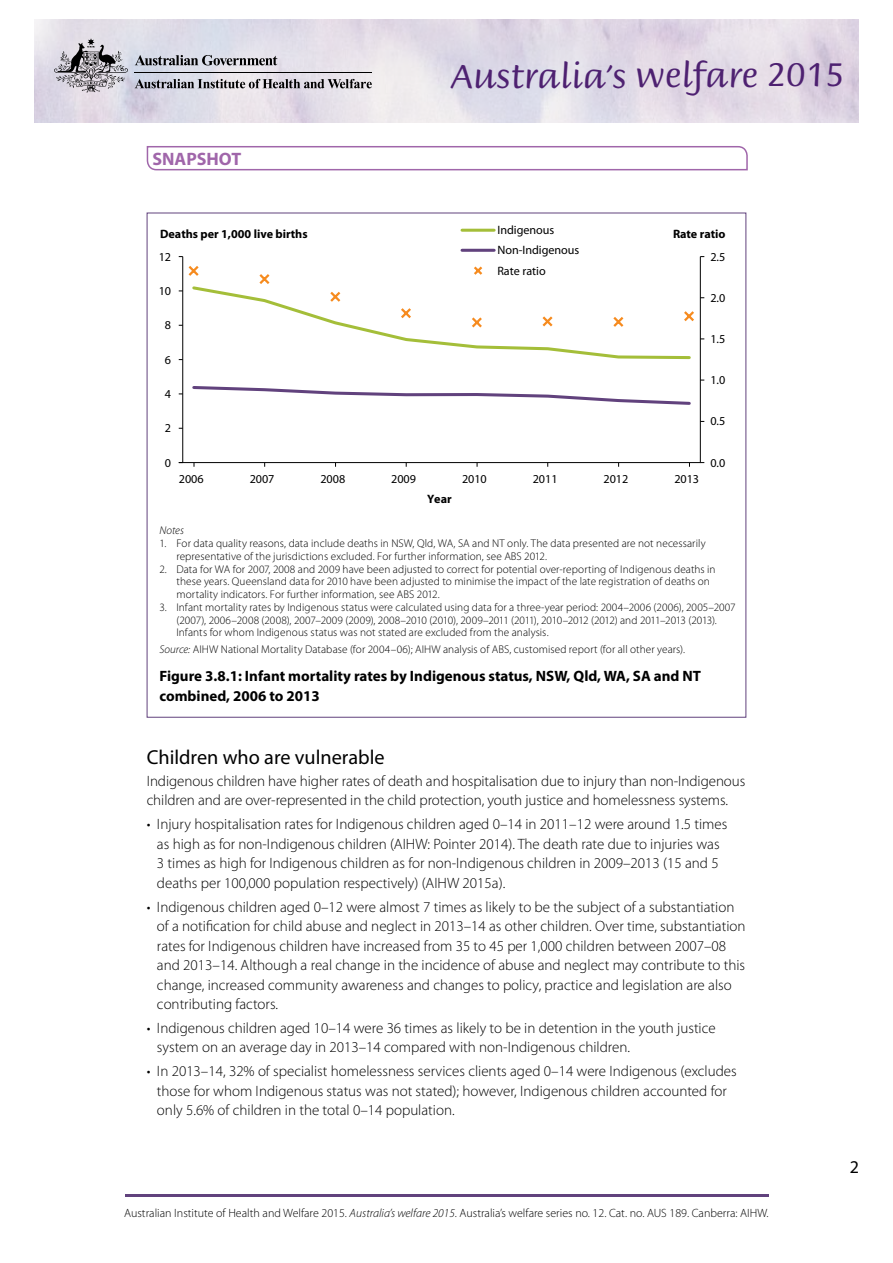
<style>
.page{position:relative;width:893px;height:1263px;background:#fff}
.page>*{position:absolute;margin:0;border:0;box-sizing:border-box;transform-origin:0 0}
.t1{font:35.4px "Briem Script Std";color:#4e2171}
.Head_3_AW15{font:20.25px "Myriad Pro";color:#000}
.t2{font:700 18px "Myriad Pro";color:#a066aa}
.t3{font:18px "Myriad Pro";color:#000}
.Body_AW15{font:300 15px/19.5px "Myriad Pro";color:#000}
.t4{font:700 15px/19.5px "Myriad Pro";color:#000}
.t5{font:12.15px/20.2px "Myriad Pro";letter-spacing:-.005em;color:#000}
.t6{font:700 12.15px "Myriad Pro";letter-spacing:-.005em;color:#000}
.t7{font:300 12px "Myriad Pro";color:#000}
.Figure_notes_numbere{font:300 11.25px/12.8px "Myriad Pro";letter-spacing:.005em;color:#000}
.Figure_source_AW15{font:300 11.25px "Myriad Pro";letter-spacing:.005em;color:#000}
.Figure_notes_numbere-2{font:italic 300 11.25px "Myriad Pro";letter-spacing:.005em;color:#000}
.s1{font-style:italic}
</style>
<div class="page">
<img style="left:34px;top:19px;width:825px;height:104px">
<svg style="left:135px;top:55px;width:142px;height:10px"></svg>
<svg style="left:54px;top:38px;width:74px;height:54px;background:#adaab1"></svg>
<hr style="left:135px;top:72px;width:237px;height:1px;background:#000">
<svg style="left:135px;top:79px;width:237px;height:9px;background:#8f8e93"></svg>
<svg style="left:146px;top:146px;width:602px;height:25px"></svg>
<hr style="left:125px;top:1194px;width:644px;height:3px;background:#61427d">
<hr style="left:700px;top:257px;width:1px;height:206px;background:#000">
<hr style="left:182px;top:257px;width:1px;height:206px;background:#000">
<hr style="left:179px;top:462px;width:522px;height:1px;background:#000">
<svg style="left:192px;top:386px;width:499px;height:19px"></svg>
<hr style="left:462px;top:229px;width:32px;height:3px;background:#a4be39">
<hr style="left:462px;top:249px;width:32px;height:3px;background:#61427d">
<svg style="left:179px;top:263px;width:525px;height:98px"></svg>
<p class="t2" style="left:152px;top:147px;width:90px">SNAPSHOT</p>
<h1 class="t1" style="left:451px;top:56px;width:395px">Australia’s welfare 2015</h1>
<p class="t5" style="left:497px;top:220px;width:83px">Indigenous<br>Non-Indigenous<br>Rate ratio</p>
<p class="t6" style="left:160px;top:226px;width:149px">Deaths per 1,000 live births</p>
<p class="t6" style="left:673px;top:226px;width:54px">Rate ratio</p>
<p class="t5" style="left:710px;top:246px;width:16px">2.5</p>
<p class="t5" style="left:159px;top:246px;width:14px">12</p>
<p class="t5" style="left:159px;top:281px;width:14px">10</p>
<p class="t5" style="left:165px;top:315px;width:8px">8</p>
<p class="t5" style="left:165px;top:349px;width:8px">6</p>
<p class="t5" style="left:165px;top:384px;width:8px">4</p>
<p class="t5" style="left:165px;top:418px;width:8px">2</p>
<p class="t5" style="left:165px;top:452px;width:8px">0</p>
<p class="t5" style="left:179px;top:468px;width:26px">2006</p>
<p class="t5" style="left:250px;top:468px;width:26px">2007</p>
<p class="t5" style="left:320px;top:468px;width:26px">2008</p>
<p class="t5" style="left:391px;top:468px;width:26px">2009</p>
<p class="t5" style="left:462px;top:468px;width:26px">2010</p>
<p class="t5" style="left:533px;top:468px;width:26px">2011</p>
<p class="t5" style="left:604px;top:468px;width:26px">2012</p>
<p class="t5" style="left:674px;top:468px;width:26px">2013</p>
<p class="t6" style="left:427px;top:491px;width:26px">Year</p>
<p class="t5" style="left:710px;top:287px;width:16px">2.0</p>
<p class="t5" style="left:710px;top:329px;width:16px">1.5</p>
<p class="t5" style="left:710px;top:370px;width:16px">1.0</p>
<p class="t5" style="left:710px;top:411px;width:16px">0.5</p>
<p class="t5" style="left:710px;top:452px;width:16px">0.0</p>
<p class="Figure_notes_numbere-2" style="left:159px;top:524px;width:26px">Notes</p>
<p class="Figure_notes_numbere" style="left:176px;top:537px;width:531px;text-indent:-17px">1. For data quality reasons, data include deaths in NSW, Qld, WA, SA and NT only. The data presented are not necessarily representative of the jurisdictions excluded. For further information, see ABS 2012.</p>
<p class="Figure_notes_numbere" style="left:176px;top:562px;width:541px;text-indent:-17px">2. Data for WA for 2007, 2008 and 2009 have been adjusted to correct for potential over-reporting of Indigenous deaths in these years. Queensland data for 2010 have been adjusted to minimise the impact of the late registration of deaths on mortality indicators. For further information, see ABS 2012.</p>
<p class="Figure_notes_numbere" style="left:176px;top:601px;width:561px;text-indent:-17px">3. Infant mortality rates by Indigenous status were calculated using data for a three-year period: 2004–2006 (2006), 2005–2007 (2007), 2006–2008 (2008), 2007–2009 (2009), 2008–2010 (2010), 2009–2011 (2011), 2010–2012 (2012) and 2011–2013 (2013).<br>Infants for whom Indigenous status was not stated are excluded from the analysis.</p>
<p class="Figure_source_AW15" style="left:159px;top:643px;width:527px"><span class="s1">Source:</span> AIHW National Mortality Database (for 2004–06); AIHW analysis of ABS, customised report (for all other years).</p>
<p class="t4" style="left:159px;top:666px;width:543px">Figure 3.8.1: Infant mortality rates by Indigenous status, NSW, Qld, WA, SA and NT combined, 2006 to 2013</p>
<h2 class="Head_3_AW15" style="left:147px;top:745px;width:239px">Children who are vulnerable</h2>
<p class="Body_AW15" style="left:147px;top:771px;width:600px">Indigenous children have higher rates of death and hospitalisation due to injury than non-Indigenous children and are over-represented in the child protection, youth justice and homelessness systems.</p>
<p class="Body_AW15" style="left:157px;top:814px;width:572px;text-indent:-10px">• Injury hospitalisation rates for Indigenous children aged 0–14 in 2011–12 were around 1.5 times as high as for non-Indigenous children (AIHW: Pointer 2014). The death rate due to injuries was 3 times as high for Indigenous children as for non-Indigenous children in 2009–2013 (15 and 5 deaths per 100,000 population respectively) (AIHW 2015a).</p>
<p class="Body_AW15" style="left:157px;top:897px;width:590px;text-indent:-10px">• Indigenous children aged 0–12 were almost 7 times as likely to be the subject of a substantiation of a notification for child abuse and neglect in 2013–14 as other children. Over time, substantiation rates for Indigenous children have increased from 35 to 45 per 1,000 children between 2007–08 and 2013–14. Although a real change in the incidence of abuse and neglect may contribute to this change, increased community awareness and changes to policy, practice and legislation are also contributing factors.</p>
<p class="Body_AW15" style="left:157px;top:1018px;width:560px;text-indent:-10px">• Indigenous children aged 10–14 were 36 times as likely to be in detention in the youth justice system on an average day in 2013–14 compared with non-Indigenous children.</p>
<p class="Body_AW15" style="left:157px;top:1061px;width:581px;text-indent:-10px">• In 2013–14, 32% of specialist homelessness services clients aged 0–14 were Indigenous (excludes those for whom Indigenous status was not stated); however, Indigenous children accounted for only 5.6% of children in the total 0–14 population.</p>
<p class="t7" style="left:124px;top:1206px;width:646px">Australian Institute of Health and Welfare 2015. <span class="s1">Australia’s welfare 2015</span>. Australia’s welfare series no. 12. Cat. no. AUS 189. Canberra: AIHW.</p>
<p class="t3" style="left:850px;top:1155px;width:11px">2</p>
</div>
